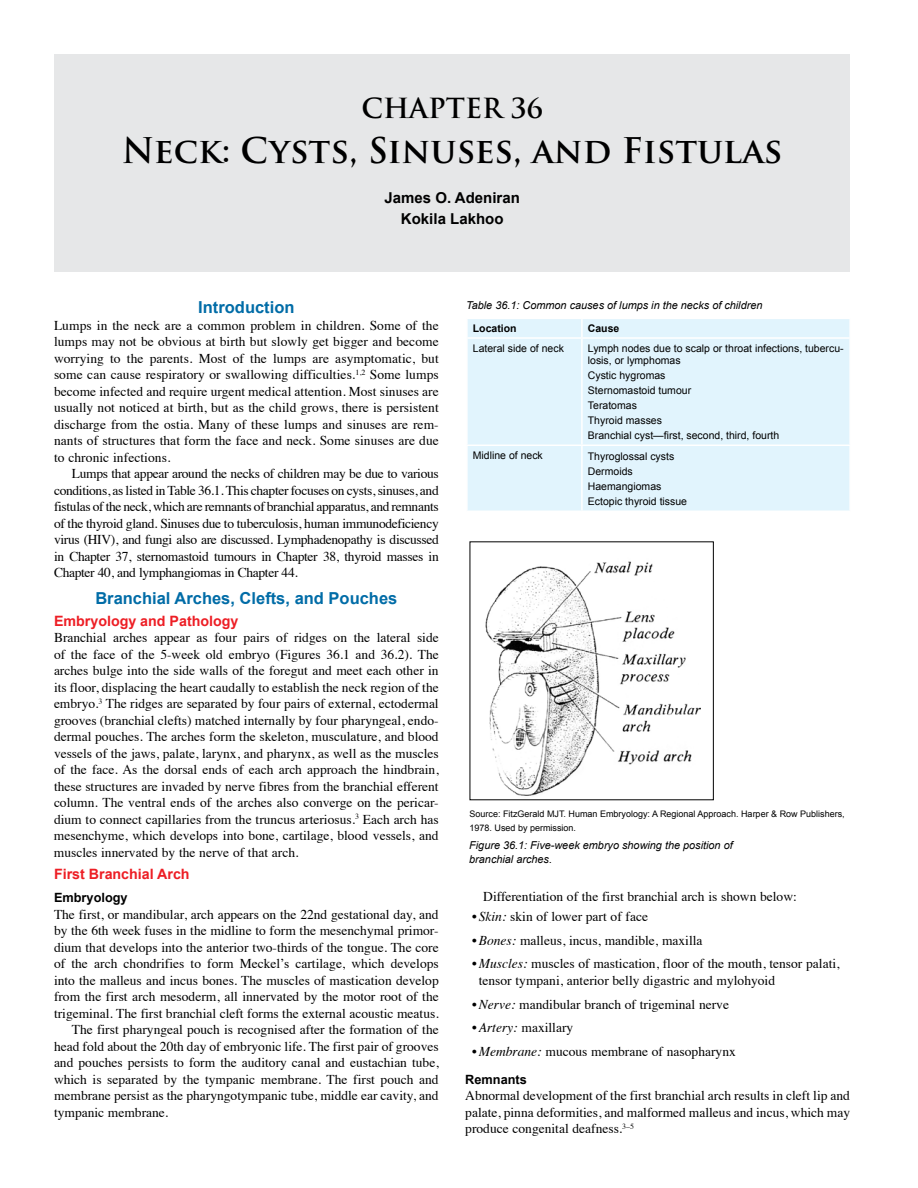
<style>
.page{position:relative;width:918px;height:1188px;background:#fff}
.page>*{position:absolute;margin:0;border:0;box-sizing:border-box;transform-origin:0 0}
.t1{font:700 34.5px "Trajan Pro";color:#000}
.t2{font:700 27px "Trajan Pro";color:#000}
.t3{font:700 16.5px "Arial";color:#006ca7}
.t4{font:700 15px/21px "Arial";color:#000;text-align:center}
.t5{font:700 14.25px "Arial";color:#ed1e25}
.t6{font:13.5px/16.5px "Times";color:#000;text-align:justify}
.t7{font:700 12.75px "Arial";color:#000}
.t8{font:italic 10.8px/14.2px "Arial";color:#000}
.t9{font:10.5px/15px "Arial";color:#000}
.t10{font:700 10.5px "Arial";color:#000}
.t11{font:9px/13.5px "Arial";color:#000}
.s1{font-style:italic}
</style>
<div class="page">
<div style="left:54px;top:54px;width:796px;height:217px;background:#e6e7e8"></div>
<div style="left:468px;top:319px;width:381px;height:192px;background:#e1f4fd"></div>
<svg style="left:467px;top:319px;width:1px;height:18px"></svg>
<svg style="left:581px;top:319px;width:2px;height:18px"></svg>
<svg style="left:849px;top:319px;width:1px;height:18px"></svg>
<hr style="left:466px;top:337px;width:116px;height:2px;background:#fff">
<hr style="left:582px;top:337px;width:269px;height:2px;background:#fff">
<hr style="left:581px;top:339px;width:2px;height:106px;background:#fff">
<hr style="left:466px;top:445px;width:116px;height:1px;background:#fff">
<hr style="left:582px;top:445px;width:269px;height:1px;background:#fff">
<hr style="left:581px;top:446px;width:2px;height:65px;background:#fff">
<img style="left:485px;top:561px;width:215px;height:235px">
<h2 class="t2" style="left:361px;top:92px;width:183px">CHAPTER 36</h2>
<h1 class="t1" style="left:122px;top:129px;width:662px">Neck: Cysts, Sinuses, and Fistulas</h1>
<p class="t4" style="left:385px;top:187px;width:137px">James O. Adeniran<br>Kokila Lakhoo</p>
<p class="t3" style="left:198px;top:296px;width:98px">Introduction</p>
<p class="t6" style="left:54px;top:316px;width:386px">Lumps in the neck are a common problem in children. Some of the lumps may not be obvious at birth but slowly get bigger and become worrying to the parents. Most of the lumps are asymptomatic, but some can cause respiratory or swallowing difficulties.<sup>1,2</sup> Some lumps become infected and require urgent medical attention. Most sinuses are usually not noticed at birth, but as the child grows, there is persistent discharge from the ostia. Many of these lumps and sinuses are rem&shy;nants of structures that form the face and neck. Some sinuses are due to chronic infections.</p>
<p class="t6" style="left:54px;top:464px;width:386px;text-indent:18px">Lumps that appear around the necks of children may be due to various conditions, as listed in Table 36.1. This chapter focuses on cysts, sinuses, and fistulas of the neck, which are remnants of branchial apparatus, and remnants of the thyroid gland. Sinuses due to tuberculosis, human immunodeficiency virus (HIV), and fungi also are discussed. Lymphadenopathy is discussed in Chapter 37, sternomastoid tumours in Chapter 38, thyroid masses in Chapter 40, and lymphangiomas in Chapter 44.</p>
<p class="t3" style="left:95px;top:587px;width:303px">Branchial Arches, Clefts, and Pouches</p>
<p class="t5" style="left:54px;top:611px;width:186px">Embryology and Pathology</p>
<p class="t6" style="left:54px;top:628px;width:386px">Branchial arches appear as four pairs of ridges on the lateral side of the face of the 5-week old embryo (Figures 36.1 and 36.2). The arches bulge into the side walls of the foregut and meet each other in its floor, displacing the heart caudally to establish the neck region of the embryo.<sup>3</sup> The ridges are separated by four pairs of external, ectodermal grooves (branchial clefts) matched internally by four pharyngeal, endo&shy;dermal pouches. The arches form the skeleton, musculature, and blood vessels of the jaws, palate, larynx, and pharynx, as well as the muscles of the face. As the dorsal ends of each arch approach the hindbrain, these structures are invaded by nerve fibres from the branchial efferent column. The ventral ends of the arches also converge on the pericar&shy;dium to connect capillaries from the truncus arteriosus.<sup>3</sup> Each arch has mesenchyme, which develops into bone, cartilage, blood vessels, and muscles innervated by the nerve of that arch.</p>
<p class="t5" style="left:54px;top:865px;width:137px">First Branchial Arch</p>
<p class="t7" style="left:54px;top:889px;width:75px">Embryology</p>
<p class="t6" style="left:54px;top:905px;width:386px">The first, or mandibular, arch appears on the 22nd gestational day, and</p>
<p class="t6" style="left:54px;top:921px;width:386px">by the 6th week fuses in the midline to form the mesenchymal primor-</p>
<p class="t6" style="left:54px;top:938px;width:386px">dium that develops into the anterior two-thirds of the tongue. The core</p>
<p class="t6" style="left:54px;top:954px;width:386px">of the arch chondrifies to form Meckel’s cartilage, which develops</p>
<p class="t6" style="left:54px;top:971px;width:386px">into the malleus and incus bones. The muscles of mastication develop</p>
<p class="t6" style="left:54px;top:987px;width:386px">from the first arch mesoderm, all innervated by the motor root of the</p>
<p class="t6" style="left:54px;top:1004px;width:386px">trigeminal. The first branchial cleft forms the external acoustic meatus.</p>
<p class="t6" style="left:72px;top:1020px;width:368px">The first pharyngeal pouch is recognised after the formation of the</p>
<p class="t6" style="left:54px;top:1037px;width:386px">head fold about the 20th day of embryonic life. The first pair of grooves</p>
<p class="t6" style="left:54px;top:1053px;width:386px">and pouches persists to form the auditory canal and eustachian tube,</p>
<p class="t6" style="left:54px;top:1070px;width:386px">which is separated by the tympanic membrane. The first pouch and</p>
<p class="t6" style="left:54px;top:1086px;width:386px">membrane persist as the pharyngotympanic tube, middle ear cavity, and</p>
<p class="t6" style="left:54px;top:1103px;width:116px">tympanic membrane.</p>
<p class="t8" style="left:466px;top:298px;width:298px">Table 36.1: Common causes of lumps in the necks of children</p>
<p class="t10" style="left:473px;top:321px;width:45px">Location</p>
<p class="t10" style="left:588px;top:321px;width:33px">Cause</p>
<p class="t9" style="left:473px;top:341px;width:93px">Lateral side of neck</p>
<p class="t9" style="left:588px;top:342px;width:257px;line-height:12.6px">Lymph nodes due to scalp or throat infections, tubercu&shy;losis, or lymphomas</p>
<p class="t9" style="left:588px;top:368px;width:193px">Cystic hygromas<br>Sternomastoid tumour<br>Teratomas<br>Thyroid masses<br>Branchial cyst—first, second, third, fourth</p>
<p class="t9" style="left:473px;top:448px;width:72px">Midline of neck</p>
<p class="t9" style="left:588px;top:449px;width:101px">Thyroglossal cysts<br>Dermoids<br>Haemangiomas<br>Ectopic thyroid tissue</p>
<p class="t11" style="left:470px;top:807px;width:377px">Source: FitzGerald MJT. Human Embryology: A Regional Approach. Harper &amp; Row Publishers,<br>1978. Used by permission.</p>
<p class="t8" style="left:469px;top:838px;width:265px">Figure 36.1: Five-week embryo showing the position of branchial arches.</p>
<p class="t6" style="left:483px;top:887px;width:315px">Differentiation of the first branchial arch is shown below:</p>
<p class="t6" style="left:472px;top:907px;width:177px"><span class="s1">• Skin:</span> skin of lower part of face</p>
<p class="t6" style="left:472px;top:931px;width:232px"><span class="s1">• Bones:</span> malleus, incus, mandible, maxilla</p>
<p class="t6" style="left:479px;top:955px;width:362px;text-indent:-7px"><span class="s1">• Muscles:</span> muscles of mastication, floor of the mouth, tensor palati, tensor tympani, anterior belly digastric and mylohyoid</p>
<p class="t6" style="left:472px;top:995px;width:258px"><span class="s1">• Nerve:</span> mandibular branch of trigeminal nerve</p>
<p class="t6" style="left:472px;top:1018px;width:103px"><span class="s1">• Artery:</span> maxillary</p>
<p class="t6" style="left:472px;top:1042px;width:265px"><span class="s1">• Membrane:</span> mucous membrane of nasopharynx</p>
<p class="t7" style="left:465px;top:1071px;width:63px">Remnants</p>
<p class="t6" style="left:465px;top:1086px;width:386px">Abnormal development of the first branchial arch results in cleft lip and palate, pinna deformities, and malformed malleus and incus, which may produce congenital deafness.<sup>3–5</sup></p>
</div>
